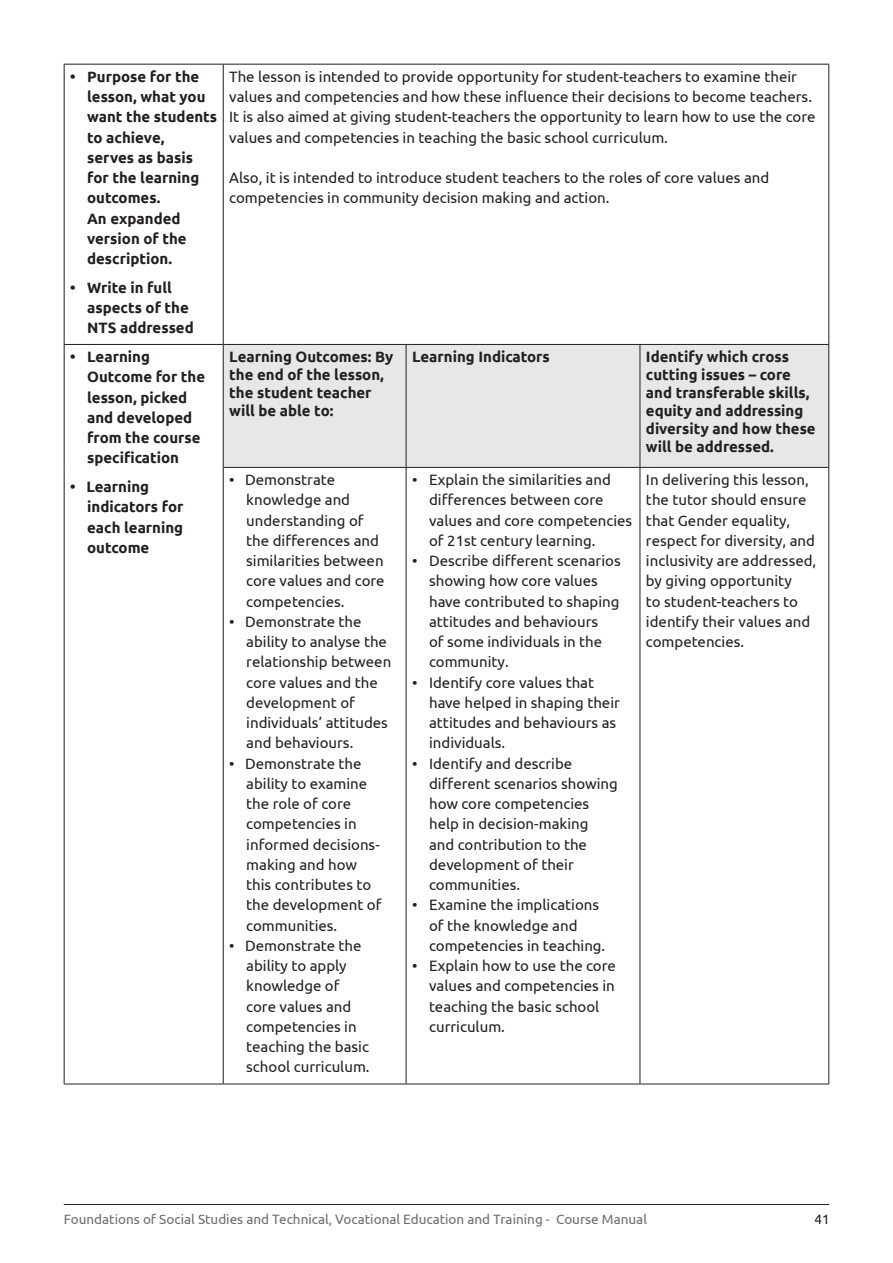
<style>
.page{position:relative;width:893px;height:1263px;background:#fff}
.page>*{position:absolute;margin:0;border:0;box-sizing:border-box;transform-origin:0 0}
.t1{font:15px/20.2px "Ubuntu";color:#231f20}
.t2{font:700 15px/20.2px "Ubuntu";color:#231f20}
.t3{font:13.5px "Ubuntu";color:#6c6d70}
.t4{font:13.5px "Ubuntu";color:#231f20}
</style>
<div class="page">
<hr style="left:64px;top:1204px;width:765px;height:1px;background:#231f20">
<div style="left:224px;top:345px;width:604px;height:122px;background:#e6e7e9"></div>
<hr style="left:64px;top:64px;width:159px;height:1px;background:#231f20">
<hr style="left:64px;top:65px;width:1px;height:279px;background:#231f20">
<hr style="left:64px;top:344px;width:159px;height:1px;background:#231f20">
<hr style="left:64px;top:345px;width:1px;height:122px;background:#231f20">
<hr style="left:64px;top:467px;width:1px;height:617px;background:#231f20">
<hr style="left:64px;top:1084px;width:159px;height:1px;background:#231f20">
<hr style="left:223px;top:64px;width:183px;height:1px;background:#231f20">
<hr style="left:223px;top:65px;width:1px;height:279px;background:#231f20">
<hr style="left:406px;top:64px;width:234px;height:1px;background:#231f20">
<hr style="left:640px;top:64px;width:189px;height:1px;background:#231f20">
<hr style="left:828px;top:65px;width:1px;height:279px;background:#231f20">
<hr style="left:223px;top:344px;width:183px;height:1px;background:#231f20">
<hr style="left:223px;top:345px;width:1px;height:122px;background:#231f20">
<hr style="left:406px;top:344px;width:234px;height:1px;background:#231f20">
<hr style="left:406px;top:345px;width:1px;height:122px;background:#231f20">
<hr style="left:640px;top:344px;width:189px;height:1px;background:#231f20">
<hr style="left:640px;top:345px;width:1px;height:122px;background:#231f20">
<hr style="left:828px;top:345px;width:1px;height:122px;background:#231f20">
<hr style="left:223px;top:467px;width:183px;height:1px;background:#231f20">
<hr style="left:223px;top:468px;width:1px;height:616px;background:#231f20">
<hr style="left:406px;top:467px;width:234px;height:1px;background:#231f20">
<hr style="left:406px;top:468px;width:1px;height:616px;background:#231f20">
<hr style="left:640px;top:467px;width:189px;height:1px;background:#231f20">
<hr style="left:640px;top:468px;width:1px;height:616px;background:#231f20">
<hr style="left:828px;top:468px;width:1px;height:616px;background:#231f20">
<hr style="left:223px;top:1084px;width:183px;height:1px;background:#231f20">
<hr style="left:406px;top:1084px;width:234px;height:1px;background:#231f20">
<hr style="left:640px;top:1084px;width:189px;height:1px;background:#231f20">
<p class="t2" style="left:87px;top:66px;width:132px;text-indent:-17px">• Purpose for the lesson, what you want the students to achieve,<br>serves as basis for the learning outcomes.<br>An expanded version of the description.</p>
<p class="t2" style="left:87px;top:277px;width:108px;text-indent:-17px">• Write in full aspects of the<br>NTS addressed</p>
<p class="t2" style="left:87px;top:346px;width:120px;text-indent:-17px">• Learning<br>Outcome for the lesson, picked and developed from the course specification</p>
<p class="t2" style="left:87px;top:476px;width:98px;text-indent:-17px">• Learning indicators for each learning outcome</p>
<p class="t1" style="left:229px;top:66px;width:588px">The lesson is intended to provide opportunity for student-teachers to examine their values and competencies and how these influence their decisions to become teachers.<br>I t is also aimed at giving student-teachers the opportunity to learn how to use the core values and competencies in teaching the basic school curriculum.</p>
<p class="t1" style="left:229px;top:167px;width:541px">Also, it is intended to introduce student teachers to the roles of core values and competencies in community decision making and action.</p>
<p class="t2" style="left:229px;top:347px;width:166px;line-height:18px">Learning Outcomes: By the end of the lesson, the student teacher will be able to:</p>
<p class="t2" style="left:412px;top:346px;width:139px">Learning Indicators</p>
<p class="t2" style="left:646px;top:347px;width:171px;line-height:18px">Identify which cross cutting issues – core and transferable skills, equity and addressing diversity and how these will be addressed.</p>
<p class="t1" style="left:246px;top:469px;width:140px;text-indent:-17px">• Demonstrate knowledge and understanding of the differences and similarities between core values and core competencies.</p>
<p class="t1" style="left:246px;top:611px;width:147px;text-indent:-17px">• Demonstrate the ability to analyse the relationship between core values and the development of individuals’ attitudes and behaviours.</p>
<p class="t1" style="left:246px;top:753px;width:137px;text-indent:-17px">• Demonstrate the ability to examine the role of core competencies in informed decisions&shy;making and how this contributes to the development of communities.</p>
<p class="t1" style="left:246px;top:935px;width:125px;text-indent:-17px">• Demonstrate the ability to apply knowledge of core values and competencies in teaching the basic school curriculum.</p>
<p class="t1" style="left:429px;top:469px;width:205px;text-indent:-17px">• Explain the similarities and differences between core values and core competencies of 21st century learning.</p>
<p class="t1" style="left:429px;top:550px;width:193px;text-indent:-17px">• Describe different scenarios showing how core values have contributed to shaping attitudes and behaviours<br>of some individuals in the community.</p>
<p class="t1" style="left:429px;top:672px;width:192px;text-indent:-17px">• Identify core values that have helped in shaping their attitudes and behaviours as individuals.</p>
<p class="t1" style="left:429px;top:753px;width:190px;text-indent:-17px">• Identify and describe different scenarios showing how core competencies help in decision-making<br>and contribution to the development of their communities.</p>
<p class="t1" style="left:429px;top:894px;width:178px;text-indent:-17px">• Examine the implications of the knowledge and competencies in teaching.</p>
<p class="t1" style="left:429px;top:955px;width:188px;text-indent:-17px">• Explain how to use the core values and competencies in teaching the basic school curriculum.</p>
<p class="t1" style="left:646px;top:469px;width:172px">I n delivering this lesson, the tutor should ensure that Gender equality, respect for diversity, and inclusivity are addressed, by giving opportunity<br>to student-teachers to identify their values and competencies.</p>
<p class="t3" style="left:64px;top:1211px;width:585px">Foundations of Social Studies and Technical, Vocational Education and Training - Course Manual</p>
<p class="t4" style="left:814px;top:1211px;width:17px">41</p>
</div>
